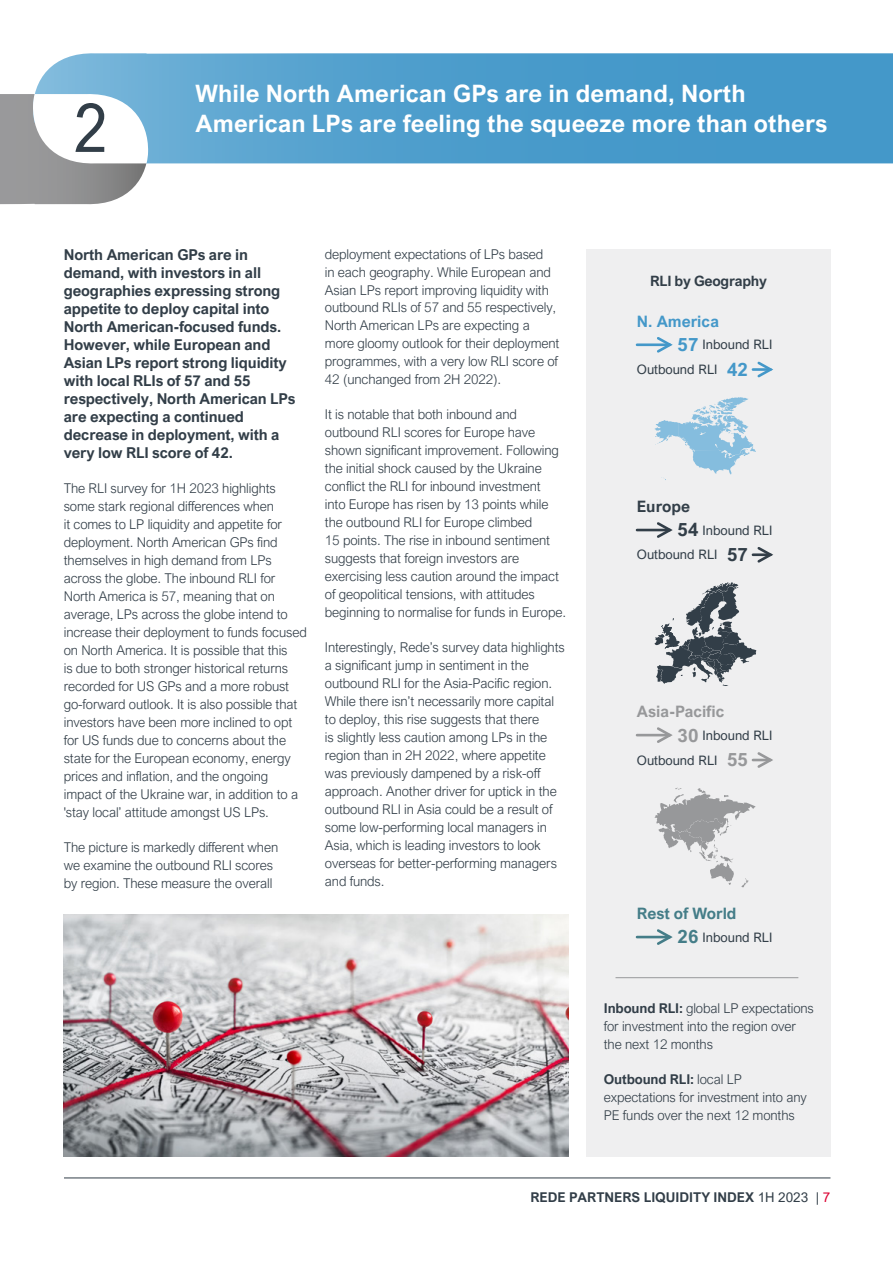
<style>
.page{position:relative;width:893px;height:1263px;background:#fff}
.page>*{position:absolute;margin:0;border:0;box-sizing:border-box;transform-origin:0 0}
.t1{font:68.4px "Arial Nova Cond";color:#323e48}
.t2{font:700 24px/30px "Arial Nova";letter-spacing:.005em;color:#fff}
.t3{font:700 15.75px "Arial Nova";letter-spacing:-.005em;color:#97989a}
.t4{font:700 15.75px "Arial Nova";color:#447d88}
.t5{font:700 15.75px "Arial Nova";color:#4498c9}
.t6{font:700 15.75px "Arial Nova";color:#323e48}
.t7{font:700 15px/18px "Arial Nova";letter-spacing:-.01em;color:#323e48}
.t8{font:700 14.25px "Arial Nova";letter-spacing:-.02em;color:#323e48}
.t9{font:300 13.5px/18px "Arial Nova";letter-spacing:-.01em;color:#323e48}
.t10{font:700 13.5px "Arial Nova";color:#323e48}
.t11{font:13.05px/24.8px "Arial Nova";color:#323e48}
.s1{font-weight:700;font-size:18.45px;color:#4498c9}
.s2{font-weight:700;font-size:18.45px}
.s3{font-weight:700;font-size:18.45px;color:#97989a}
.s4{font-weight:700;font-size:18.45px;color:#447d88}
.s5{font-weight:700}
.s6{font-weight:400}
.s7{font-weight:400;color:#db0032}
</style>
<div class="page">
<hr style="left:64px;top:1178px;width:766px;height:1px;background:#323e48">
<div style="left:586px;top:249px;width:244px;height:908px;background:#efeff0"></div>
<svg style="left:35px;top:53px;width:858px;height:110px;background:#519fcd"></svg>
<svg style="left:0;top:93px;width:149px;height:112px"></svg>
<img style="left:64px;top:914px;width:504px;height:243px">
<hr style="left:615px;top:977px;width:183px;height:1px;background:#97989a">
<svg style="left:654px;top:397px;width:102px;height:83px"></svg>
<svg style="left:654px;top:582px;width:102px;height:104px"></svg>
<hr style="left:637px;top:343px;width:33px;height:3px;background:#4498c9">
<svg style="left:655px;top:337px;width:18px;height:16px"></svg>
<hr style="left:753px;top:368px;width:18px;height:3px;background:#4498c9">
<svg style="left:755px;top:361px;width:18px;height:17px"></svg>
<hr style="left:637px;top:529px;width:33px;height:2px;background:#323e48">
<svg style="left:655px;top:522px;width:18px;height:16px"></svg>
<hr style="left:753px;top:553px;width:18px;height:3px;background:#323e48">
<svg style="left:755px;top:547px;width:18px;height:16px"></svg>
<hr style="left:637px;top:734px;width:33px;height:2px;background:#97989a">
<svg style="left:655px;top:727px;width:18px;height:16px"></svg>
<svg style="left:753px;top:752px;width:20px;height:16px"></svg>
<svg style="left:655px;top:787px;width:100px;height:100px"></svg>
<hr style="left:637px;top:936px;width:33px;height:2px;background:#447d88">
<svg style="left:655px;top:929px;width:18px;height:16px"></svg>
<h1 class="t1" style="left:73px;top:85px;width:36px">2</h1>
<h2 class="t2" style="left:196px;top:78px;width:633px">While North American GPs are in demand, North<br>American LPs are feeling the squeeze more than others</h2>
<p class="t7" style="left:64px;top:245px;width:233px">North American GPs are in demand, with investors in all geographies expressing strong appetite to deploy capital into<br>North American-focused funds.<br>However, while European and<br>Asian LPs report strong liquidity with local RLIs of 57 and 55 respectively, North American LPs are expecting a continued decrease in deployment, with a very low RLI score of 42.</p>
<p class="t9" style="left:64px;top:479px;width:245px">The RLI survey for 1H 2023 highlights some stark regional differences when<br>it comes to LP liquidity and appetite for deployment. North American GPs find themselves in high demand from LPs across the globe. The inbound RLI for North America is 57, meaning that on average, LPs across the globe intend to increase their deployment to funds focused on North America. It is possible that this<br>is due to both stronger historical returns recorded for US GPs and a more robust go-forward outlook. It is also possible that investors have been more inclined to opt for US funds due to concerns about the state for the European economy, energy prices and inflation, and the ongoing impact of the Ukraine war, in addition to a 'stay local’ attitude amongst US LPs.</p>
<p class="t9" style="left:64px;top:838px;width:216px">The picture is markedly different when we examine the outbound RLI scores by region. These measure the overall</p>
<p class="t9" style="left:325px;top:245px;width:236px">deployment expectations of LPs based<br>in each geography. While European and Asian LPs report improving liquidity with outbound RLIs of 57 and 55 respectively, North American LPs are expecting a more gloomy outlook for their deployment programmes, with a very low RLI score of 42 (unchanged from 2H 2022).</p>
<p class="t9" style="left:325px;top:406px;width:243px">It is notable that both inbound and outbound RLI scores for Europe have shown significant improvement. Following the initial shock caused by the Ukraine conflict the RLI for inbound investment<br>into Europe has risen by 13 points while the outbound RLI for Europe climbed<br>15 points. The rise in inbound sentiment suggests that foreign investors are exercising less caution around the impact of geopolitical tensions, with attitudes beginning to normalise for funds in Europe.</p>
<p class="t9" style="left:325px;top:639px;width:241px">Interestingly, Rede’s survey data highlights a significant jump in sentiment in the outbound RLI for the Asia-Pacific region.<br>While there isn’t necessarily more capital to deploy, this rise suggests that there<br>is slightly less caution among LPs in the region than in 2H 2022, where appetite was previously dampened by a risk-off approach. Another driver for uptick in the outbound RLI in Asia could be a result of some low-performing local managers in Asia, which is leading investors to look overseas for better-performing managers and funds.</p>
<p class="t8" style="left:650px;top:272px;width:118px">RLI by Geography</p>
<p class="t5" style="left:637px;top:312px;width:84px">N. America</p>
<p class="t11" style="left:637px;top:332px;width:137px;text-indent:41px"><span class="s1">57</span> Inbound RLI<br>Outbound RLI <span class="s1">42</span></p>
<p class="t6" style="left:637px;top:497px;width:55px">Europe</p>
<p class="t11" style="left:637px;top:518px;width:137px;text-indent:41px"><span class="s2">54</span> Inbound RLI<br>Outbound RLI <span class="s2">57</span></p>
<p class="t3" style="left:637px;top:702px;width:89px">Asia-Pacific</p>
<p class="t11" style="left:637px;top:723px;width:137px;text-indent:41px"><span class="s3">30</span> Inbound RLI<br>Outbound RLI <span class="s3">55</span></p>
<p class="t4" style="left:637px;top:904px;width:101px">Rest of World</p>
<p class="t11" style="left:678px;top:925px;width:96px"><span class="s4">26</span> Inbound RLI</p>
<p class="t9" style="left:604px;top:1000px;width:212px"><span class="s5">Inbound RLI:</span> global LP expectations for investment into the region over the next 12 months</p>
<p class="t9" style="left:604px;top:1071px;width:204px"><span class="s5">Outbound RLI:</span> local LP expectations for investment into any<br>PE funds over the next 12 months</p>
<p class="t10" style="left:530px;top:1189px;width:301px">REDE PARTNERS LIQUIDITY INDEX <span class="s6">1H 2023 |</span> <span class="s7">7</span></p>
</div>
